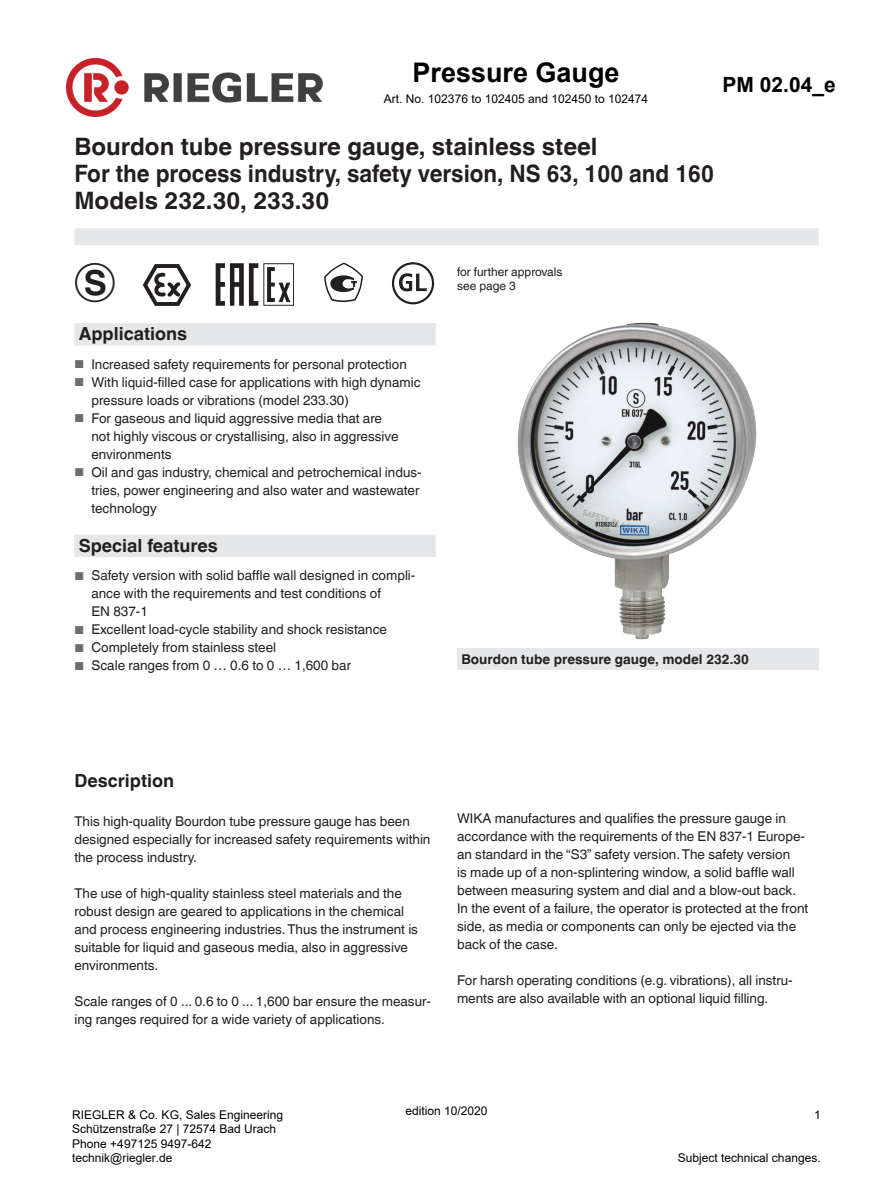
<style>
.page{position:relative;width:893px;height:1188px;background:#fff}
.page>*{position:absolute;margin:0;border:0;box-sizing:border-box;transform-origin:0 0}
.t1{font:43.5px "Wika";color:#231f20}
.t2{font:700 27px "Arial";color:#000}
.t3{font:700 24px/27px "Helvetica World";color:#231f20}
.t4{font:700 21px "Arial";color:#000}
.t5{font:700 18px "Helvetica World";color:#231f20}
.t6{font:13.5px/18px "Helvetica World";color:#231f20}
.t7{font:700 13.5px "Helvetica World";color:#231f20}
.t8{font:12px/14.4px "Arial";color:#000}
.t9{font:12px/13.5px "Helvetica World";color:#231f20}
.s1{font-size:11.55px;color:#6c6d70}
</style>
<div class="page">
<div style="left:74px;top:228px;width:745px;height:17px;background:#e6e7e9"></div>
<img style="left:517px;top:323px;width:240px;height:317px">
<svg style="left:143px;top:264px;width:48px;height:42px"></svg>
<svg style="left:216px;top:263px;width:78px;height:43px"></svg>
<div style="left:392px;top:262px;width:42px;height:42px;border:2px solid #231f20;border-radius:50%"></div>
<svg style="left:399px;top:273px;width:28px;height:18px"></svg>
<svg style="left:324px;top:263px;width:39px;height:40px"></svg>
<div style="left:457px;top:648px;width:362px;height:22px;background:#e6e7e9"></div>
<div style="left:74px;top:323px;width:362px;height:23px;background:#e6e7e9"></div>
<div style="left:74px;top:535px;width:362px;height:22px;background:#e6e7e9"></div>
<img style="left:67px;top:59px;width:255px;height:58px">
<h2 class="t2" style="left:412px;top:54px;width:209px">Pressure Gauge</h2>
<p class="t8" style="left:384px;top:91px;width:266px">Art. No. 102376 to 102405 and 102450 to 102474</p>
<h3 class="t4" style="left:723px;top:70px;width:115px">PM 02.04_e</h3>
<h3 class="t3" style="left:74px;top:133px;width:641px">Bourdon tube pressure gauge, stainless steel<br>For the process industry, safety version, NS 63, 100 and 160<br>Models 232.30, 233.30</h3>
<h1 class="t1" style="left:74px;top:261px;width:43px">k</h1>
<p class="t9" style="left:457px;top:265px;width:107px">for further approvals see page 3</p>
<h3 class="t5" style="left:79px;top:324px;width:110px">Applications</h3>
<p class="t6" style="left:74px;top:355px;width:334px"><span class="s1">■</span> Increased safety requirements for personal protection</p>
<p class="t6" style="left:91px;top:373px;width:331px;text-indent:-17px"><span class="s1">■</span> With liquid-filled case for applications with high dynamic pressure loads or vibrations (model 233.30)</p>
<p class="t6" style="left:91px;top:409px;width:309px;text-indent:-17px"><span class="s1">■</span> For gaseous and liquid aggressive media that are not highly viscous or crystallising, also in aggressive environments</p>
<p class="t6" style="left:91px;top:463px;width:332px;text-indent:-17px"><span class="s1">■</span> Oil and gas industry, chemical and petrochemical indus&shy;tries, power engineering and also water and wastewater technology</p>
<h3 class="t5" style="left:79px;top:535px;width:141px">Special features</h3>
<p class="t6" style="left:91px;top:567px;width:326px;text-indent:-17px"><span class="s1">■</span> Safety version with solid baffle wall designed in compli&shy;ance with the requirements and test conditions of<br>EN 837-1</p>
<p class="t6" style="left:74px;top:621px;width:314px"><span class="s1">■</span> Excellent load-cycle stability and shock resistance</p>
<p class="t6" style="left:74px;top:639px;width:203px"><span class="s1">■</span> Completely from stainless steel</p>
<p class="t6" style="left:74px;top:657px;width:278px"><span class="s1">■</span> Scale ranges from 0 … 0.6 to 0 … 1,600 bar</p>
<p class="t7" style="left:461px;top:651px;width:289px">Bourdon tube pressure gauge, model 232.30</p>
<h3 class="t5" style="left:74px;top:770px;width:101px">Description</h3>
<p class="t6" style="left:74px;top:812px;width:357px">This high-quality Bourdon tube pressure gauge has been designed especially for increased safety requirements within the process industry.</p>
<p class="t6" style="left:74px;top:884px;width:345px">The use of high-quality stainless steel materials and the robust design are geared to applications in the chemical and process engineering industries. Thus the instrument is suitable for liquid and gaseous media, also in aggressive environments.</p>
<p class="t6" style="left:74px;top:992px;width:358px">Scale ranges of 0 ... 0.6 to 0 ... 1,600 bar ensure the measur&shy;ing ranges required for a wide variety of applications.</p>
<p class="t6" style="left:457px;top:809px;width:353px">WIKA manufactures and qualifies the pressure gauge in accordance with the requirements of the EN 837-1 Europe&shy;an standard in the “S3” safety version. The safety version<br>is made up of a non-splintering window, a solid baffle wall between measuring system and dial and a blow-out back.<br>In the event of a failure, the operator is protected at the front side, as media or components can only be ejected via the back of the case.</p>
<p class="t6" style="left:457px;top:971px;width:337px">For harsh operating conditions (e.g. vibrations), all instru&shy;ments are also available with an optional liquid filling.</p>
<p class="t8" style="left:72px;top:1108px;width:212px">RIEGLER &amp; Co. KG, Sales Engineering<br>Schützenstraße 27 | 72574 Bad Urach<br>Phone +497125 9497-642 technik@riegler.de</p>
<p class="t8" style="left:405px;top:1103px;width:84px">edition 10/2020</p>
<p class="t8" style="left:814px;top:1108px;width:8px">1</p>
<p class="t8" style="left:678px;top:1151px;width:144px">Subject technical changes.</p>
</div>
